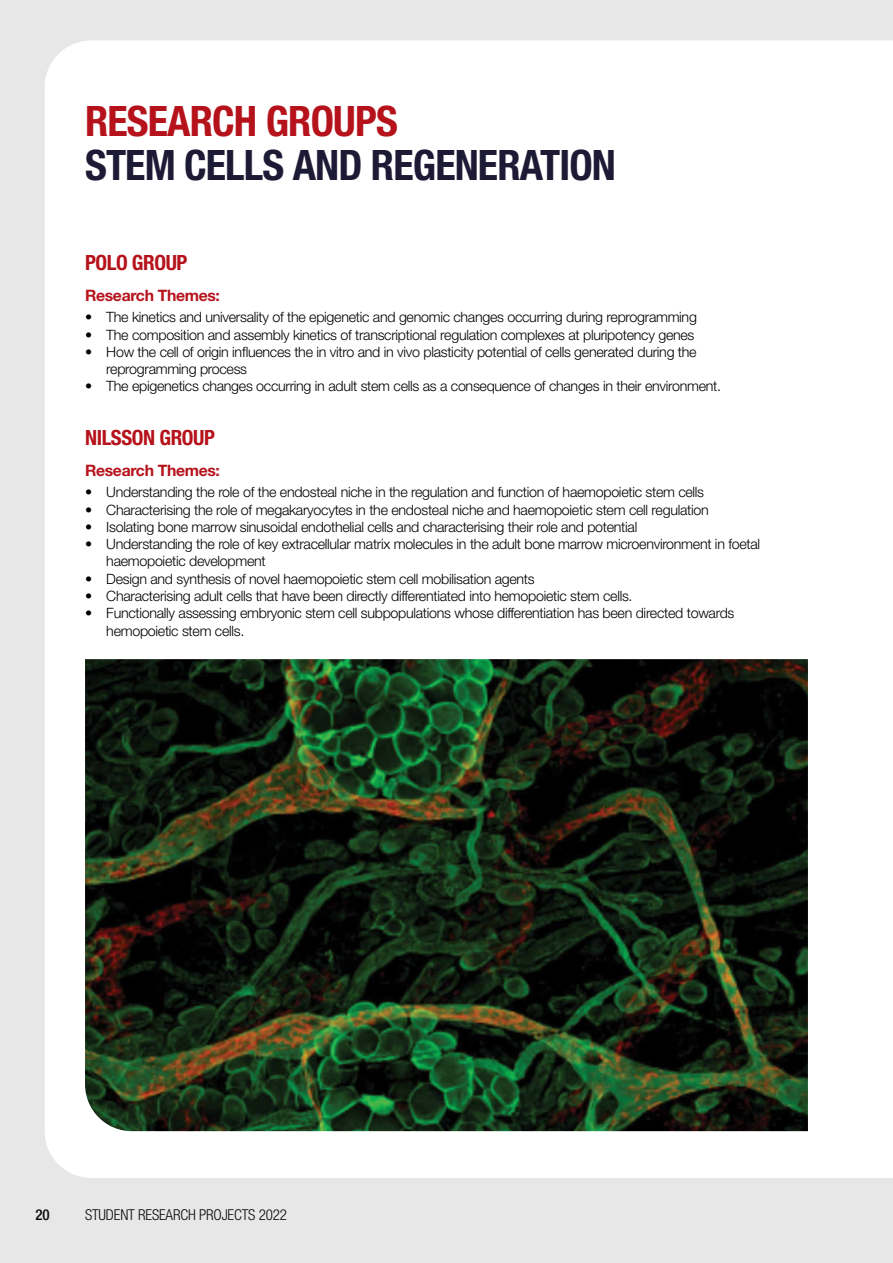
<style>
.page{position:relative;width:893px;height:1263px;background:#e7e7e8}
.page>*{position:absolute;margin:0;border:0;box-sizing:border-box;transform-origin:0 0}
.t1{font:700 condensed 42px "Helvetica Neue LT Pro";letter-spacing:-.02em;color:#1c1a34}
.t2{font:700 condensed 42px "Helvetica Neue LT Pro";letter-spacing:-.02em;color:#b5121b}
.t3{font:700 condensed 21px "Helvetica Neue LT Pro";letter-spacing:-.02em;color:#b5121b}
.t4{font:700 15.75px "Helvetica Neue LT Pro";letter-spacing:-.02em;color:#b5121b}
.t5{font:300 condensed 15px "Helvetica Neue LT Pro";letter-spacing:-.01em;color:#0b0a0b}
.t6{font:500 condensed 15px "Helvetica Neue LT Pro";color:#0b0a0b}
.t7{font:300 14.25px/17.2px "Helvetica Neue LT Pro";letter-spacing:-.02em;color:#000}
</style>
<div class="page">
<div style="left:45px;top:40px;width:848px;height:1138px;background:#fff"></div>
<img style="left:85px;top:659px;width:723px;height:472px">
<h1 class="t2" style="left:85px;top:96px;width:314px">RESEARCH GROUPS</h1>
<h1 class="t1" style="left:85px;top:140px;width:532px">STEM CELLS AND REGENERATION</h1>
<h2 class="t3" style="left:85px;top:250px;width:104px">POLO GROUP</h2>
<p class="t4" style="left:85px;top:285px;width:136px">Research Themes:</p>
<p class="t7" style="left:85px;top:308px;width:613px">• The kinetics and universality of the epigenetic and genomic changes occurring during reprogramming</p>
<p class="t7" style="left:85px;top:326px;width:611px">• The composition and assembly kinetics of transcriptional regulation complexes at pluripotency genes</p>
<p class="t7" style="left:106px;top:343px;width:592px;text-indent:-21px">• How the cell of origin influences the in vitro and in vivo plasticity potential of cells generated during the reprogramming process</p>
<p class="t7" style="left:85px;top:377px;width:638px">• The epigenetics changes occurring in adult stem cells as a consequence of changes in their environment.</p>
<h2 class="t3" style="left:85px;top:425px;width:131px">NILSSON GROUP</h2>
<p class="t4" style="left:85px;top:460px;width:136px">Research Themes:</p>
<p class="t7" style="left:85px;top:483px;width:621px">• Understanding the role of the endosteal niche in the regulation and function of haemopoietic stem cells</p>
<p class="t7" style="left:85px;top:501px;width:625px">• Characterising the role of megakaryocytes in the endosteal niche and haemopoietic stem cell regulation</p>
<p class="t7" style="left:85px;top:518px;width:554px">• Isolating bone marrow sinusoidal endothelial cells and characterising their role and potential</p>
<p class="t7" style="left:106px;top:535px;width:655px;text-indent:-21px">• Understanding the role of key extracellular matrix molecules in the adult bone marrow microenvironment in foetal haemopoietic development</p>
<p class="t7" style="left:85px;top:570px;width:451px">• Design and synthesis of novel haemopoietic stem cell mobilisation agents</p>
<p class="t7" style="left:85px;top:587px;width:549px">• Characterising adult cells that have been directly differentiated into hemopoietic stem cells.</p>
<p class="t7" style="left:106px;top:604px;width:630px;text-indent:-21px">• Functionally assessing embryonic stem cell subpopulations whose differentiation has been directed towards hemopoietic stem cells.</p>
<p class="t6" style="left:35px;top:1205px;width:16px">20</p>
<p class="t5" style="left:85px;top:1206px;width:204px">STUDENT RESEARCH PROJECTS 2022</p>
</div>
